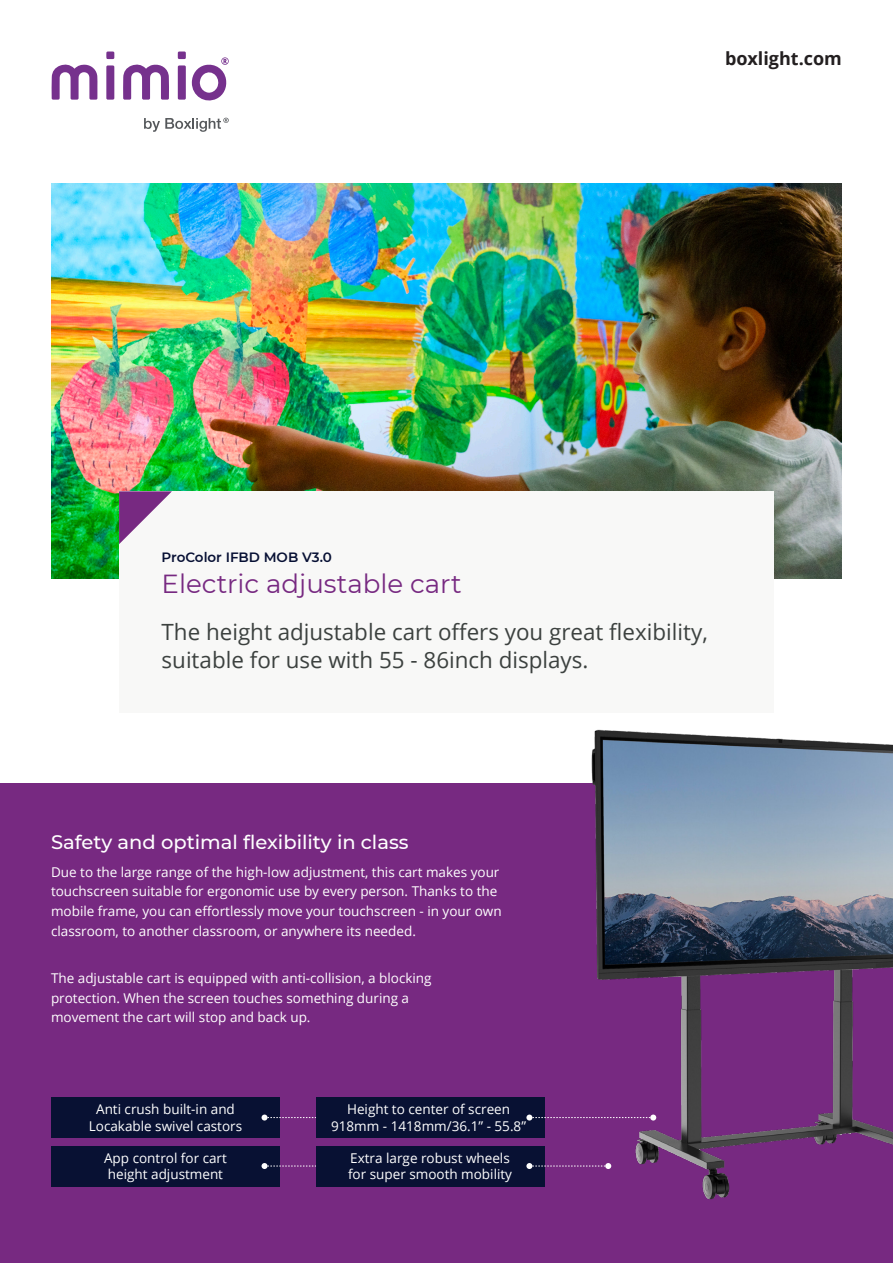
<style>
.page{position:relative;width:893px;height:1263px;background:#fff}
.page>*{position:absolute;margin:0;border:0;box-sizing:border-box;transform-origin:0 0}
.t1{font:26.1px "Montserrat";color:#772981}
.t2{font:22.35px/27.3px "Open Sans";color:#3c413f}
.t3{font:500 19.5px "Montserrat";color:#fff}
.t4{font:700 18px "Open Sans";color:#231f20}
.t5{font:13.5px/19.5px "Open Sans";color:#fff}
.t6{font:600 13.5px "Montserrat";color:#071034}
</style>
<div class="page">
<div style="left:0;top:783px;width:893px;height:480px;background:#772981"></div>
<div style="left:51px;top:1145px;width:229px;height:41px;background:#081133"></div>
<div style="left:51px;top:1097px;width:229px;height:41px;background:#081133"></div>
<svg style="left:262px;top:1163px;width:54px;height:6px"></svg>
<svg style="left:262px;top:1114px;width:54px;height:6px"></svg>
<img style="left:51px;top:183px;width:791px;height:396px">
<div style="left:119px;top:491px;width:655px;height:222px;background:#f8f8f7"></div>
<svg style="left:119px;top:491px;width:53px;height:53px"></svg>
<img style="left:591px;top:729px;width:302px;height:471px">
<div style="left:316px;top:1145px;width:228px;height:41px;background:#081133"></div>
<div style="left:316px;top:1097px;width:228px;height:41px;background:#081133"></div>
<svg style="left:526px;top:1163px;width:85px;height:6px"></svg>
<svg style="left:526px;top:1114px;width:130px;height:6px"></svg>
<svg style="left:51px;top:64px;width:47px;height:36px"></svg>
<svg style="left:123px;top:64px;width:46px;height:36px"></svg>
<svg style="left:106px;top:65px;width:8px;height:35px"></svg>
<svg style="left:178px;top:65px;width:8px;height:35px"></svg>
<svg style="left:106px;top:51px;width:8px;height:8px"></svg>
<svg style="left:178px;top:52px;width:8px;height:7px"></svg>
<svg style="left:144px;top:118px;width:85px;height:14px"></svg>
<svg style="left:192px;top:57px;width:37px;height:44px"></svg>
<p class="t4" style="left:725px;top:46px;width:118px">boxlight.com</p>
<p class="t6" style="left:162px;top:547px;width:172px">ProColor IFBD MOB V3.0</p>
<p class="t1" style="left:162px;top:566px;width:302px">Electric adjustable cart</p>
<p class="t2" style="left:162px;top:618px;width:548px">The height adjustable cart offers you great flexibility, suitable for use with 55 - 86inch displays.</p>
<p class="t3" style="left:51px;top:828px;width:359px">Safety and optimal flexibility in class</p>
<p class="t5" style="left:51px;top:862px;width:452px">Due to the large range of the high-low adjustment, this cart makes your touchscreen suitable for ergonomic use by every person. Thanks to the mobile frame, you can effortlessly move your touchscreen - in your own classroom, to another classroom, or anywhere its needed.</p>
<p class="t5" style="left:51px;top:968px;width:382px">The adjustable cart is equipped with anti-collision, a blocking protection. When the screen touches something during a movement the cart will stop and back up.</p>
<p class="t5" style="left:89px;top:1101px;width:155px;line-height:16.5px;text-align:center">Anti crush built-in and<br>Locakable swivel castors</p>
<p class="t5" style="left:104px;top:1149px;width:124px;line-height:16.5px">App control for cart height adjustment</p>
<p class="t5" style="left:331px;top:1101px;width:196px;line-height:16.5px;text-align:center">Height to center of screen<br>918mm - 1418mm/36.1” - 55.8”</p>
<p class="t5" style="left:348px;top:1149px;width:166px;line-height:16.5px">Extra large robust wheels for super smooth mobility</p>
</div>
